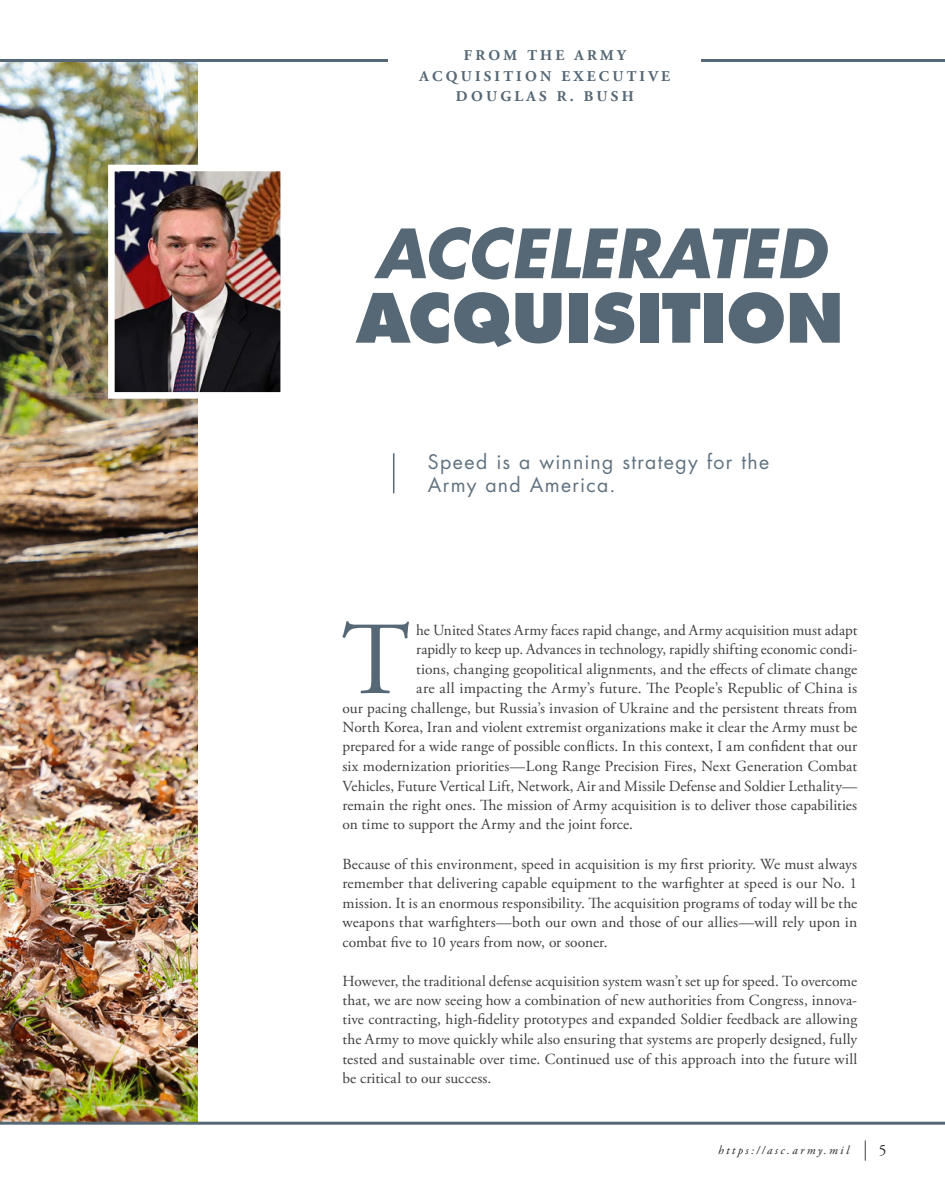
<style>
.page{position:relative;width:945px;height:1188px;background:#fff}
.page>*{position:absolute;margin:0;border:0;box-sizing:border-box;transform-origin:0 0}
.Drop_Cap{font:103.65px "Adobe Garamond Pro";color:#566875}
.Article_Title{font:italic 700 66px/64.5px "Futura Std";letter-spacing:-.01em;color:#566875}
.Article_Summary{font:19.5px/22.5px "Futura Std";letter-spacing:.07em;color:#617280}
.Drop_Cap-2{font:15.3px "Adobe Garamond Pro";letter-spacing:.005em;color:#3e3e3f}
.Text{font:15.3px/19.5px "Adobe Garamond Pro";letter-spacing:.005em;color:#3e3e3f;text-align:justify}
.t1{font:15.3px "Adobe Garamond Pro";color:#231f20}
.t2{font:700 15px/21px "Adobe Garamond";letter-spacing:.215em;color:#566875;text-align:center}
.t3{font:italic 12px "Adobe Garamond Pro";letter-spacing:.2em;color:#231f20}
.s1{font-weight:800;font-style:normal}
</style>
<div class="page">
<img style="left:0;top:62px;width:198px;height:1060px">
<img style="left:116px;top:173px;width:163px;height:218px">
<div style="left:108px;top:165px;width:179px;height:234px;border:7px solid #fff"></div>
<hr style="left:393px;top:453px;width:1px;height:40px;background:#566875">
<svg style="left:865px;top:1140px;width:1px;height:21px"></svg>
<hr style="left:0;top:59px;width:945px;height:3px;background:#566875">
<hr style="left:0;top:1122px;width:945px;height:3px;background:#566875">
<div style="left:389px;top:31px;width:312px;height:88px;background:#fff"></div>
<p class="t2" style="left:420px;top:45px;width:252px">FROM THE ARMY<br>ACQUISITION EXECUTIVE</p>
<p class="t2" style="left:456px;top:86px;width:179px">DOUGLAS R. BUSH</p>
<p class="Article_Title" style="left:356px;top:222px;width:489px">ACCELERATED<br><span class="s1">ACQUISITION</span></p>
<p class="Article_Summary" style="left:428px;top:451px;width:343px">Speed is a winning strategy for the<br>Army and America.</p>
<p class="Drop_Cap" style="left:342px;top:598px;width:70px">T</p>
<p class="Drop_Cap-2" style="left:416px;top:620px;width:443px">he United States Army faces rapid change, and Army acquisition must adapt</p>
<p class="Drop_Cap-2" style="left:416px;top:640px;width:442px">rapidly to keep up. Advances in technology, rapidly shifting economic condi-</p>
<p class="Drop_Cap-2" style="left:416px;top:659px;width:442px">tions, changing geopolitical alignments, and the effects of climate change</p>
<p class="Drop_Cap-2" style="left:416px;top:679px;width:442px">are all impacting the Army’s future. The People’s Republic of China is</p>
<p class="Drop_Cap-2" style="left:342px;top:698px;width:516px">our pacing challenge, but Russia’s invasion of Ukraine and the persistent threats from</p>
<p class="Drop_Cap-2" style="left:342px;top:718px;width:516px">North Korea, Iran and violent extremist organizations make it clear the Army must be</p>
<p class="Drop_Cap-2" style="left:342px;top:737px;width:516px">prepared for a wide range of possible conflicts. In this context, I am confident that our</p>
<p class="Drop_Cap-2" style="left:342px;top:757px;width:516px">six modernization priorities—Long Range Precision Fires, Next Generation Combat</p>
<p class="Drop_Cap-2" style="left:342px;top:776px;width:516px">Vehicles, Future Vertical Lift, Network, Air and Missile Defense and Soldier Lethality—</p>
<p class="Drop_Cap-2" style="left:342px;top:796px;width:516px">remain the right ones. The mission of Army acquisition is to deliver those capabilities</p>
<p class="Drop_Cap-2" style="left:342px;top:815px;width:292px">on time to support the Army and the joint force.</p>
<p class="Text" style="left:342px;top:854px;width:516px">Because of this environment, speed in acquisition is my first priority. We must always remember that delivering capable equipment to the warfighter at speed is our No. 1 mission. It is an enormous responsibility. The acquisition programs of today will be the weapons that warfighters—both our own and those of our allies—will rely upon in combat five to 10 years from now, or sooner.</p>
<p class="Text" style="left:342px;top:971px;width:516px">However, the traditional defense acquisition system wasn’t set up for speed. To overcome that, we are now seeing how a combination of new authorities from Congress, innova&shy;tive contracting, high-fidelity prototypes and expanded Soldier feedback are allowing the Army to move quickly while also ensuring that systems are properly designed, fully tested and sustainable over time. Continued use of this approach into the future will be critical to our success.</p>
<p class="t3" style="left:718px;top:1143px;width:132px">https://asc.army.mil</p>
<p class="t1" style="left:879px;top:1141px;width:9px">5</p>
</div>
